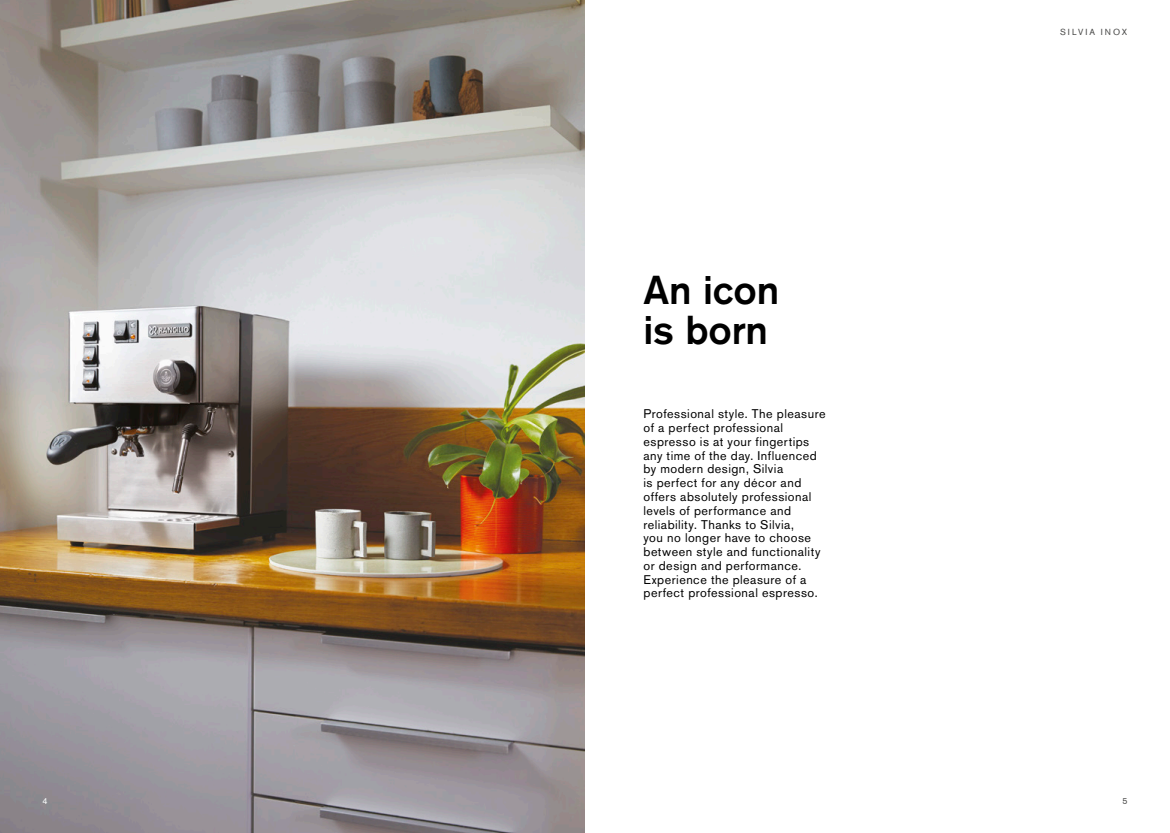
<style>
.page{position:relative;width:1170px;height:833px;background:#fff}
.page>*{position:absolute;margin:0;border:0;box-sizing:border-box;transform-origin:0 0}
.Titles{font:500 40px "Akzidenz Grotesk BQ";letter-spacing:-.005em;color:#000}
.Body_Copy{font:12.5px/13.8px "Akzidenz Grotesk BQ";letter-spacing:.04em;color:#000}
.Details{font:8.75px "Akzidenz Grotesk BQ";letter-spacing:.235em;color:#4a4a49}
.Details-2{font:8.75px "Akzidenz Grotesk BQ";color:#fff}
</style>
<div class="page">
<img style="left:0;top:0;width:585px;height:833px">
<p class="Titles" style="left:643px;top:265px;width:137px">An icon</p>
<p class="Titles" style="left:643px;top:305px;width:126px">is born</p>
<p class="Body_Copy" style="left:643px;top:407px;width:184px">Professional style. The pleasure of a perfect professional espresso is at your fingertips any time of the day. Influenced by modern design, Silvia<br>is perfect for any décor and offers absolutely professional levels of performance and reliability. Thanks to Silvia,<br>you no longer have to choose between style and functionality or design and performance.<br>Experience the pleasure of a perfect professional espresso.</p>
<p class="Details" style="left:1059px;top:26px;width:69px">SILVIA INOX</p>
<p class="Details-2" style="left:43px;top:796px;width:7px">4</p>
<p class="Details" style="left:1122px;top:796px;width:7px">5</p>
</div>
